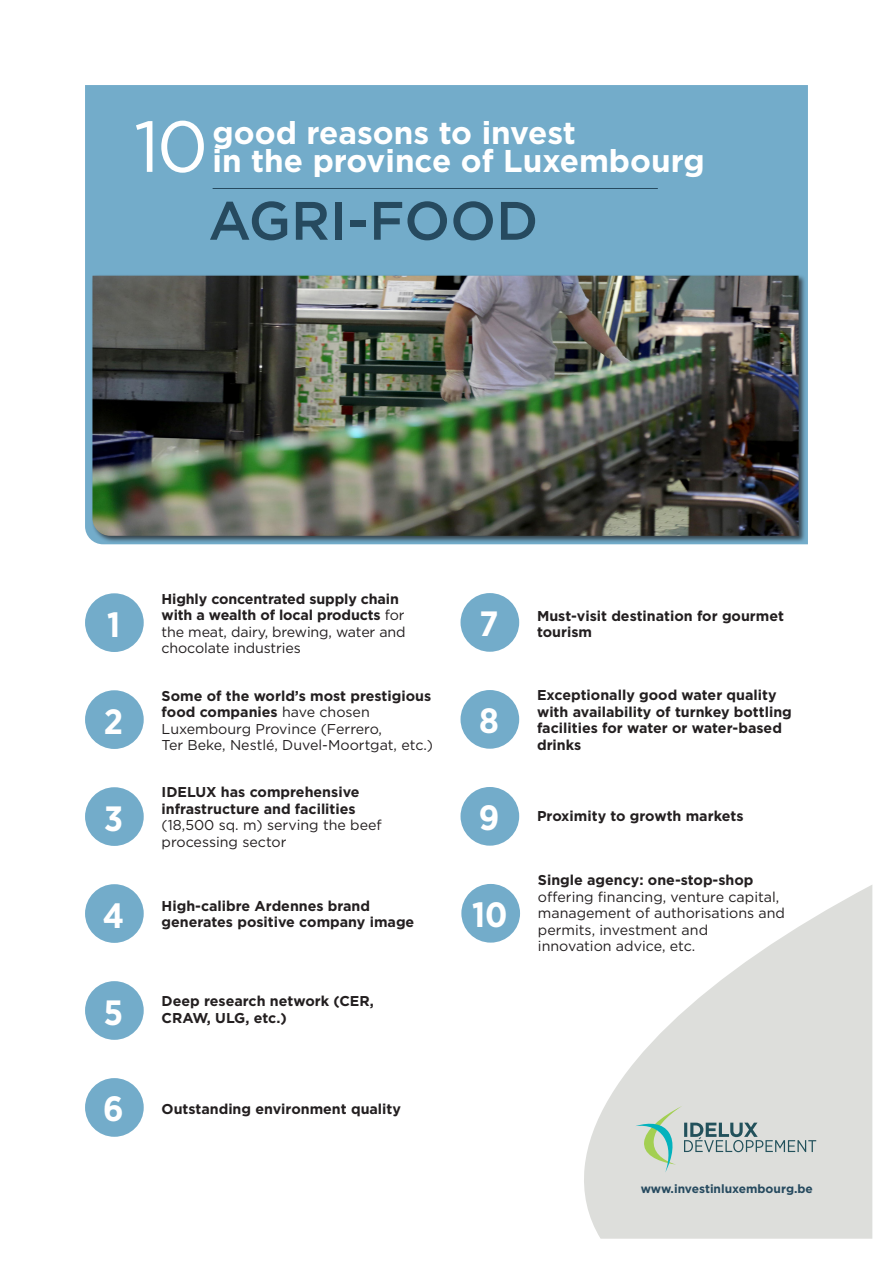
<style>
.page{position:relative;width:893px;height:1263px;background:#fff}
.page>*{position:absolute;margin:0;border:0;box-sizing:border-box;transform-origin:0 0}
.TITRE01{font:72px "Gotham";color:#fff}
.TITRE01-2{font:500 54px "Gotham";color:#264a5f}
.TITRE01-3{font:700 35.1px "Gotham Narrow";color:#fff}
.TITRE01-4{font:700 31.5px/28.5px "Gotham";color:#fff}
.TEXTE{font:700 14.25px/16.5px "Gotham";color:#231f20}
.TEXTE-2{font:14.25px/16.5px "Gotham";color:#231f20}
.t1{font:700 12px "Gotham";color:#264a5f}
.s1{font-weight:400}
.s2{font-weight:700}
</style>
<div class="page">
<svg style="left:584px;top:885px;width:288px;height:354px;fill:#dddedb"></svg>
<svg style="left:635px;top:1106px;width:181px;height:66px;background:#c7d0cb"></svg>
<div style="left:85px;top:85px;width:723px;height:459px;background:#73acca"></div>
<div style="left:85px;top:593px;width:59px;height:59px;background:#73acca;border-radius:50%"></div>
<div style="left:85px;top:690px;width:59px;height:59px;background:#73acca;border-radius:50%"></div>
<div style="left:85px;top:787px;width:59px;height:59px;background:#73acca;border-radius:50%"></div>
<div style="left:85px;top:884px;width:59px;height:59px;background:#73acca;border-radius:50%"></div>
<div style="left:85px;top:981px;width:59px;height:59px;background:#73acca;border-radius:50%"></div>
<div style="left:85px;top:1078px;width:59px;height:59px;background:#73acca;border-radius:50%"></div>
<div style="left:460px;top:593px;width:59px;height:59px;background:#73acca;border-radius:50%"></div>
<div style="left:460px;top:690px;width:59px;height:59px;background:#73acca;border-radius:50%"></div>
<div style="left:460px;top:787px;width:59px;height:59px;background:#73acca;border-radius:50%"></div>
<div style="left:461px;top:884px;width:59px;height:59px;background:#73acca;border-radius:50%"></div>
<hr style="left:213px;top:188px;width:445px;height:1px;background:#264a5f">
<div style="left:91px;top:274px;width:715px;height:269px;background:#231f20;opacity:.75"></div>
<img style="left:92px;top:276px;width:707px;height:260px">
<p class="TITRE01" style="left:134px;top:100px;width:76px">10</p>
<p class="TITRE01-4" style="left:213px;top:118px;width:494px">good reasons to invest<br>in the province of Luxembourg</p>
<p class="TITRE01-2" style="left:208px;top:185px;width:331px">AGRI-FOOD</p>
<p class="TITRE01-3" style="left:107px;top:602px;width:15px">1</p>
<p class="TITRE01-3" style="left:104px;top:699px;width:21px">2</p>
<p class="TITRE01-3" style="left:104px;top:796px;width:20px">3</p>
<p class="TEXTE" style="left:162px;top:590px;width:246px">Highly concentrated supply chain with a wealth of local products <span class="s1">for the meat, dairy, brewing, water and chocolate industries</span></p>
<p class="TEXTE-2" style="left:162px;top:687px;width:273px"><span class="s2">Some of the world’s most prestigious food companies</span> have chosen Luxembourg Province (Ferrero,<br>Ter Beke, Nestlé, Duvel-Moortgat, etc.)</p>
<p class="TEXTE" style="left:162px;top:784px;width:222px">IDELUX has comprehensive infrastructure and facilities <span class="s1">(18,500 sq. m) serving the beef processing sector</span></p>
<p class="TITRE01-3" style="left:480px;top:601px;width:20px">7</p>
<p class="TITRE01-3" style="left:479px;top:698px;width:21px">8</p>
<p class="TITRE01-3" style="left:479px;top:795px;width:22px">9</p>
<p class="TEXTE" style="left:537px;top:607px;width:249px">Must-visit destination for gourmet tourism</p>
<p class="TEXTE" style="left:537px;top:687px;width:256px">Exceptionally good water quality with availability of turnkey bottling facilities for water or water-based drinks</p>
<p class="TEXTE" style="left:537px;top:808px;width:208px">Proximity to growth markets</p>
<p class="TITRE01-3" style="left:103px;top:893px;width:23px">4</p>
<p class="TEXTE" style="left:162px;top:897px;width:254px">High-calibre Ardennes brand generates positive company image</p>
<p class="TITRE01-3" style="left:472px;top:892px;width:37px">10</p>
<p class="TEXTE-2" style="left:538px;top:872px;width:249px"><span class="s2">Single agency: one-stop-shop </span>offering financing, venture capital, management of authorisations and permits, investment and innovation advice, etc.</p>
<p class="TITRE01-3" style="left:104px;top:990px;width:21px">5</p>
<p class="TEXTE" style="left:162px;top:993px;width:214px">Deep research network (CER,<br>CRAW, ULG, etc.)</p>
<p class="TITRE01-3" style="left:103px;top:1086px;width:22px">6</p>
<p class="TEXTE" style="left:162px;top:1100px;width:241px">Outstanding environment quality</p>
<p class="t1" style="left:641px;top:1180px;width:174px">www.investinluxembourg.be</p>
</div>
